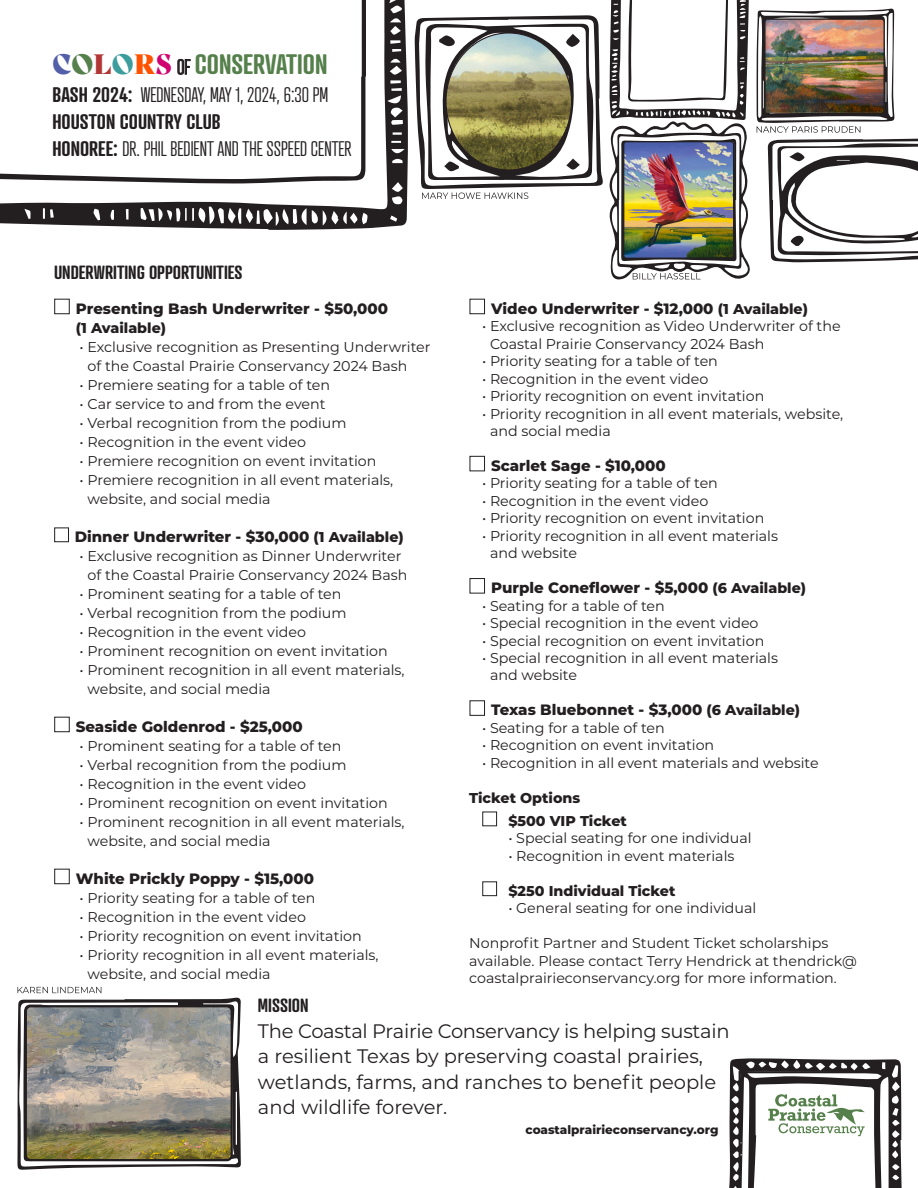
<style>
.page{position:relative;width:918px;height:1188px;background:#fff}
.page>*{position:absolute;margin:0;border:0;box-sizing:border-box;transform-origin:0 0}
.t1{font:600 27.3px "Atrament";color:#56804b}
.t2{font:300 20.4px/27.3px "Atrament";color:#231f20}
.t3{font:19.5px/25.5px "Montserrat";color:#231f20}
.t4{font:600 18.6px "Atrament";color:#231f20}
.t5{font:800 15px "Montserrat";color:#231f20}
.t6{font:14.25px/19px "Montserrat";color:#231f20}
.t7{font:800 14.25px/23.1px "Montserrat";color:#231f20}
.t8{font:800 12px "Montserrat";color:#231f20}
.s1{font-family:"Bely Display";font-weight:400;color:#535fa9}
.s2{font-family:"Bely Display";font-weight:400}
.s3{font-family:"Bely Display";font-weight:400;color:#b13736}
.s4{font-family:"Bely Display";font-weight:400;color:#3d9d9d}
.s5{font-family:"Bely Display";font-weight:400;color:#ff5200}
.s6{font-family:"Bely Display";font-weight:400;color:#d1026f}
.s7{font-weight:300;font-size:20.4px;color:#231f20}
.s8{font-weight:600}
.s9{font-size:14.25px}
</style>
<div class="page">
<svg style="left:729px;top:1058px;width:173px;height:130px"></svg>
<img style="left:17px;top:987px;width:224px;height:183px">
<svg style="left:0;top:0;width:408px;height:230px;fill:#231f20"></svg>
<svg style="left:0;top:0;width:388px;height:210px"></svg>
<svg style="left:392px;top:182px;width:11px;height:23px"></svg>
<svg style="left:93px;top:209px;width:7px;height:11px"></svg>
<svg style="left:391px;top:149px;width:14px;height:14px"></svg>
<svg style="left:140px;top:207px;width:228px;height:19px"></svg>
<svg style="left:126px;top:209px;width:3px;height:11px"></svg>
<svg style="left:24px;top:209px;width:7px;height:10px"></svg>
<svg style="left:393px;top:132px;width:9px;height:3px"></svg>
<svg style="left:391px;top:141px;width:10px;height:2px"></svg>
<svg style="left:43px;top:208px;width:11px;height:11px"></svg>
<svg style="left:387px;top:0;width:16px;height:125px"></svg>
<svg style="left:390px;top:216px;width:7px;height:6px"></svg>
<svg style="left:110px;top:210px;width:4px;height:10px"></svg>
<svg style="left:0;top:0;width:366px;height:184px;fill:#231f20"></svg>
<svg style="left:0;top:0;width:362px;height:179px"></svg>
<img style="left:757px;top:8px;width:161px;height:254px">
<img style="left:415px;top:0;width:335px;height:280px">
<h1 class="t1" style="left:52px;top:47px;width:276px"><span class="s1">C</span><span class="s2">O</span><span class="s3">L</span><span class="s4">O</span><span class="s5">R</span><span class="s6">S</span> <span class="s7">OF</span> CONSERVATION</h1>
<h2 class="t2" style="left:52px;top:81px;width:301px"><span class="s8">BASH 2024:</span> WEDNESDAY, MAY 1, 2024, 6:30 PM<br><span class="s8">HOUSTON COUNTRY CLUB<br>HONOREE:</span> DR. PHIL BEDIENT AND THE SSPEED CENTER</h2>
<h3 class="t4" style="left:54px;top:260px;width:190px">UNDERWRITING OPPORTUNITIES</h3>
<p class="t5" style="left:76px;top:297px;width:314px">Presenting Bash Underwriter - $50,000</p>
<p class="t7" style="left:76px;top:315px;width:92px">(1 Available)</p>
<p class="t6" style="left:88px;top:337px;width:344px;text-indent:-8px">• Exclusive recognition as Presenting Underwriter of the Coastal Prairie Conservancy 2024 Bash</p>
<p class="t6" style="left:80px;top:375px;width:252px">• Premiere seating for a table of ten</p>
<p class="t6" style="left:80px;top:394px;width:247px">• Car service to and from the event</p>
<p class="t6" style="left:80px;top:413px;width:268px">• Verbal recognition from the podium</p>
<p class="t6" style="left:80px;top:432px;width:228px">• Recognition in the event video</p>
<p class="t6" style="left:80px;top:451px;width:298px">• Premiere recognition on event invitation</p>
<p class="t6" style="left:88px;top:470px;width:307px;text-indent:-8px">• Premiere recognition in all event materials, website, and social media</p>
<p class="t5" style="left:75px;top:525px;width:331px">Dinner Underwriter - $30,000 <span class="s9">(1 Available)</span></p>
<p class="t6" style="left:80px;top:546px;width:329px;text-align:center">• Exclusive recognition as Dinner Underwriter of the Coastal Prairie Conservancy 2024 Bash</p>
<p class="t6" style="left:80px;top:584px;width:263px">• Prominent seating for a table of ten</p>
<p class="t6" style="left:80px;top:603px;width:268px">• Verbal recognition from the podium</p>
<p class="t6" style="left:80px;top:622px;width:228px">• Recognition in the event video</p>
<p class="t6" style="left:80px;top:641px;width:310px">• Prominent recognition on event invitation</p>
<p class="t6" style="left:88px;top:660px;width:319px;text-indent:-8px">• Prominent recognition in all event materials, website, and social media</p>
<p class="t5" style="left:76px;top:715px;width:228px">Seaside Goldenrod - $25,000</p>
<p class="t6" style="left:80px;top:736px;width:263px">• Prominent seating for a table of ten</p>
<p class="t6" style="left:80px;top:755px;width:268px">• Verbal recognition from the podium</p>
<p class="t6" style="left:80px;top:774px;width:228px">• Recognition in the event video</p>
<p class="t6" style="left:80px;top:793px;width:310px">• Prominent recognition on event invitation</p>
<p class="t6" style="left:88px;top:812px;width:319px;text-indent:-8px">• Prominent recognition in all event materials, website, and social media</p>
<p class="t5" style="left:76px;top:867px;width:240px">White Prickly Poppy - $15,000</p>
<p class="t6" style="left:80px;top:888px;width:237px">• Priority seating for a table of ten</p>
<p class="t6" style="left:80px;top:907px;width:228px">• Recognition in the event video</p>
<p class="t6" style="left:80px;top:926px;width:284px">• Priority recognition on event invitation</p>
<p class="t6" style="left:88px;top:945px;width:293px;text-indent:-8px">• Priority recognition in all event materials, website, and social media</p>
<p class="t5" style="left:491px;top:297px;width:318px">Video Underwriter - $12,000 <span class="s9">(1 Available)</span></p>
<p class="t6" style="left:490px;top:317px;width:352px;line-height:17.4px;text-indent:-8px">• Exclusive recognition as Video Underwriter of the<br>Coastal Prairie Conservancy 2024 Bash</p>
<p class="t6" style="left:482px;top:351px;width:237px">• Priority seating for a table of ten</p>
<p class="t6" style="left:482px;top:369px;width:228px">• Recognition in the event video</p>
<p class="t6" style="left:482px;top:386px;width:284px">• Priority recognition on event invitation</p>
<p class="t6" style="left:490px;top:404px;width:355px;line-height:17.4px;text-indent:-8px">• Priority recognition in all event materials, website, and social media</p>
<p class="t5" style="left:491px;top:455px;width:176px">Scarlet Sage - $10,000</p>
<p class="t6" style="left:482px;top:473px;width:237px">• Priority seating for a table of ten</p>
<p class="t6" style="left:482px;top:491px;width:228px">• Recognition in the event video</p>
<p class="t6" style="left:482px;top:508px;width:284px">• Priority recognition on event invitation</p>
<p class="t6" style="left:490px;top:526px;width:290px;line-height:17.4px;text-indent:-8px">• Priority recognition in all event materials and website</p>
<p class="t5" style="left:491px;top:577px;width:317px">Purple Coneflower - $5,000 <span class="s9">(6 Available)</span></p>
<p class="t6" style="left:482px;top:596px;width:184px">• Seating for a table of ten</p>
<p class="t6" style="left:482px;top:613px;width:278px">• Special recognition in the event video</p>
<p class="t6" style="left:482px;top:630px;width:284px">• Special recognition on event invitation</p>
<p class="t6" style="left:490px;top:649px;width:290px;line-height:17.4px;text-indent:-8px">• Special recognition in all event materials and website</p>
<p class="t5" style="left:491px;top:699px;width:311px">Texas Bluebonnet - $3,000 <span class="s9">(6 Available)</span></p>
<p class="t6" style="left:482px;top:718px;width:184px">• Seating for a table of ten</p>
<p class="t6" style="left:482px;top:735px;width:234px">• Recognition on event invitation</p>
<p class="t6" style="left:482px;top:753px;width:338px">• Recognition in all event materials and website</p>
<p class="t7" style="left:508px;top:785px;width:120px;text-indent:-39px">Ticket Options<br>$500 VIP Ticket</p>
<p class="t6" style="left:508px;top:828px;width:245px">• Special seating for one individual</p>
<p class="t6" style="left:508px;top:846px;width:228px">• Recognition in event materials</p>
<p class="t7" style="left:508px;top:878px;width:169px">$250 Individual Ticket</p>
<p class="t6" style="left:508px;top:898px;width:250px">• General seating for one individual</p>
<p class="t6" style="left:469px;top:934px;width:389px;line-height:17.4px">Nonprofit Partner and Student Ticket scholarships available. Please contact Terry Hendrick at thendrick@ coastalprairieconservancy.org for more information.</p>
<h3 class="t4" style="left:258px;top:994px;width:52px">MISSION</h3>
<h3 class="t3" style="left:258px;top:1018px;width:473px">The Coastal Prairie Conservancy is helping sustain a resilient Texas by preserving coastal prairies, wetlands, farms, and ranches to benefit people and wildlife forever.</h3>
<p class="t8" style="left:526px;top:1121px;width:195px">coastalprairieconservancy.org</p>
</div>
